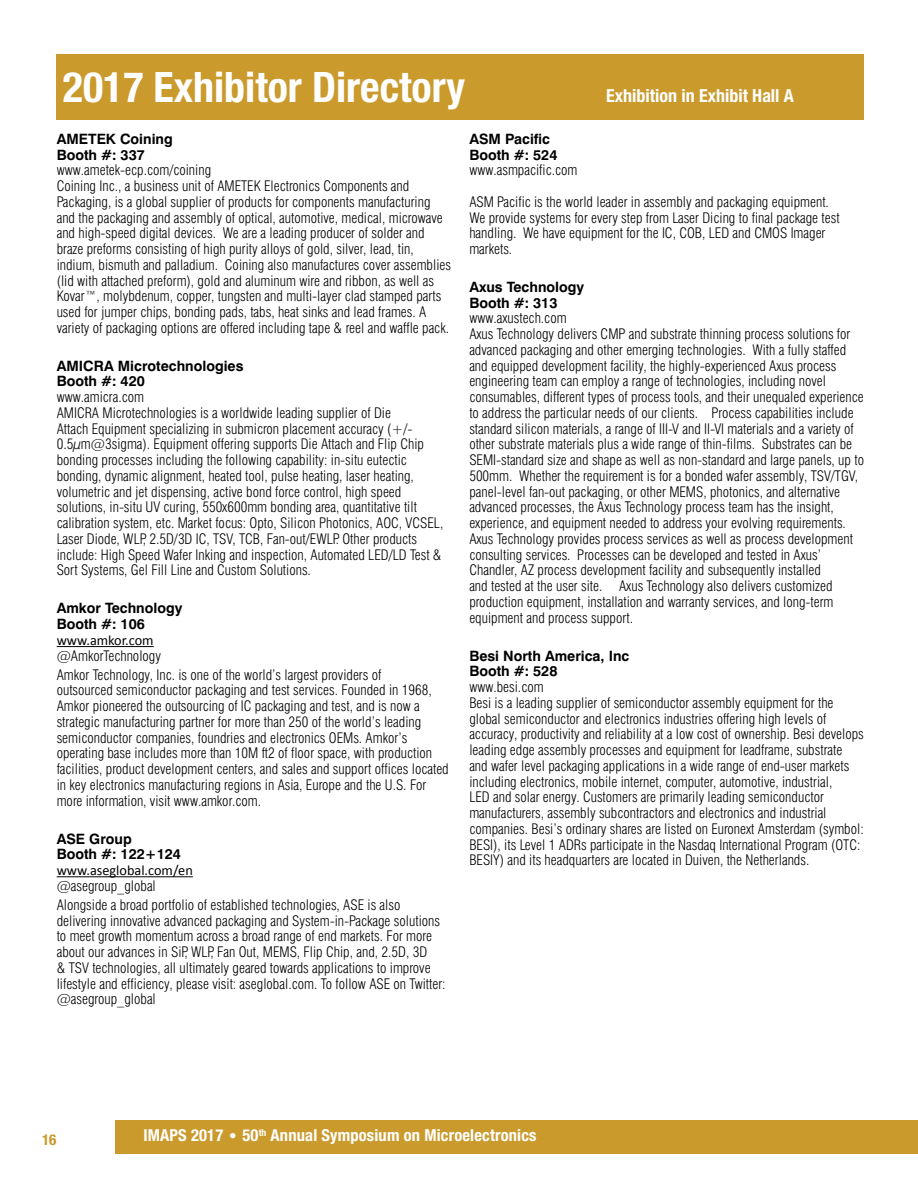
<style>
.page{position:relative;width:918px;height:1188px;background:#fff}
.page>*{position:absolute;margin:0;border:0;box-sizing:border-box;transform-origin:0 0}
.Main_Section_Head{font:700 condensed 42px "Helvetica Neue LT Std";color:#fff}
.Main_Section_Head-2{font:700 condensed 18px "Helvetica Neue LT Std";color:#fff}
.t1{font:700 condensed 16.5px "Helvetica Neue LT Std";letter-spacing:.01em;color:#fff}
.t2{font:700 condensed 15px "Helvetica Neue LT Std";color:#ca9a2c}
.exhibit_list{font:300 condensed 14.25px/15.8px "Swiss 721 BT";color:#000}
.exhibit_list-2{font:700 14.25px/15.8px "Swiss 721 BT";color:#000}
.s1{font-weight:700;font-stretch:normal}
.s2{font-family:"Calibri";font-weight:400}
.s3{font-weight:300;font-stretch:condensed}
.s4{font-size:15px}
</style>
<div class="page">
<div style="left:115px;top:1120px;width:803px;height:33px;background:#ca9a2c"></div>
<div style="left:56px;top:54px;width:808px;height:66px;background:#ca9a2c"></div>
<hr style="left:57px;top:646px;width:97px;height:1px;background:#000">
<hr style="left:57px;top:876px;width:136px;height:1px;background:#000">
<p class="Main_Section_Head" style="left:63px;top:62px;width:404px">2017 Exhibitor Directory</p>
<p class="Main_Section_Head-2" style="left:606px;top:85px;width:189px">Exhibition in Exhibit Hall A</p>
<p class="exhibit_list" style="left:57px;top:131px;width:396px"><span class="s1">AMETEK Coining<br>Booth #: 337<br></span>www.ametek-ecp.com/coining<br>Coining Inc., a business unit of AMETEK Electronics Components and Packaging, is a global supplier of products for components manufacturing and the packaging and assembly of optical, automotive, medical, microwave and high-speed digital devices. We are a leading producer of solder and braze preforms consisting of high purity alloys of gold, silver, lead, tin, indium, bismuth and palladium. Coining also manufactures cover assemblies (lid with attached preform), gold and aluminum wire and ribbon, as well as Kovar™, molybdenum, copper, tungsten and multi-layer clad stamped parts used for jumper chips, bonding pads, tabs, heat sinks and lead frames. A variety of packaging options are offered including tape &amp; reel and waffle pack.</p>
<p class="exhibit_list" style="left:57px;top:358px;width:388px"><span class="s1">AMICRA Microtechnologies<br>Booth #: 420<br></span>www.amicra.com<br>AMICRA Microtechnologies is a worldwide leading supplier of Die<br>Attach Equipment specializing in submicron placement accuracy (+/- 0.5µm@3sigma). Equipment offering supports Die Attach and Flip Chip bonding processes including the following capability: in-situ eutectic bonding, dynamic alignment, heated tool, pulse heating, laser heating, volumetric and jet dispensing, active bond force control, high speed solutions, in-situ UV curing, 550x600mm bonding area, quantitative tilt calibration system, etc. Market focus: Opto, Silicon Photonics, AOC, VCSEL, Laser Diode, WLP, 2.5D/3D IC, TSV, TCB, Fan-out/EWLP. Other products include: High Speed Wafer Inking and inspection, Automated LED/LD Test &amp; Sort Systems, Gel Fill Line and Custom Solutions.</p>
<p class="exhibit_list-2" style="left:57px;top:600px;width:127px">Amkor Technology<br>Booth #: 106 <span class="s2">www.amkor.com </span><span class="s3">@AmkorTechnology</span></p>
<p class="exhibit_list" style="left:57px;top:667px;width:394px">Amkor Technology, Inc. is one of the world’s largest providers of<br>outsourced semiconductor packaging and test services. Founded in 1968, Amkor pioneered the outsourcing of IC packaging and test, and is now a strategic manufacturing partner for more than 250 of the world’s leading semiconductor companies, foundries and electronics OEMs. Amkor’s operating base includes more than 10M ft2 of floor space, with production facilities, product development centers, and sales and support offices located in key electronics manufacturing regions in Asia, Europe and the U.S. For more information, visit www.amkor.com.</p>
<p class="exhibit_list-2" style="left:57px;top:831px;width:138px">ASE Group<br>Booth #: 122+124 <span class="s2">www.aseglobal.com/en </span><span class="s3">@asegroup_global</span></p>
<p class="exhibit_list" style="left:57px;top:897px;width:390px">Alongside a broad portfolio of established technologies, ASE is also delivering innovative advanced packaging and System-in-Package solutions to meet growth momentum across a broad range of end markets. For more about our advances in SiP, WLP, Fan Out, MEMS, Flip Chip, and, 2.5D, 3D<br>&amp; TSV technologies, all ultimately geared towards applications to improve lifestyle and efficiency, please visit: aseglobal.com. To follow ASE on Twitter: @asegroup_global</p>
<p class="exhibit_list-2" style="left:469px;top:131px;width:110px">ASM Pacific<br>Booth #: 524 <span class="s3">www.asmpacific.com</span></p>
<p class="exhibit_list" style="left:469px;top:194px;width:372px">ASM Pacific is the world leader in assembly and packaging equipment.<br>We provide systems for every step from Laser Dicing to final package test handling. We have equipment for the IC, COB, LED and CMOS Imager markets.</p>
<p class="exhibit_list" style="left:469px;top:279px;width:396px"><span class="s1">Axus Technology<br>Booth #: 313<br></span>www.axustech.com<br>Axus Technology delivers CMP and substrate thinning process solutions for advanced packaging and other emerging technologies. With a fully staffed and equipped development facility, the highly-experienced Axus process engineering team can employ a range of technologies, including novel consumables, different types of process tools, and their unequaled experience to address the particular needs of our clients. Process capabilities include standard silicon materials, a range of III-V and II-VI materials and a variety of other substrate materials plus a wide range of thin-films. Substrates can be SEMI-standard size and shape as well as non-standard and large panels, up to 500mm. Whether the requirement is for a bonded wafer assembly, TSV/TGV, panel-level fan-out packaging, or other MEMS, photonics, and alternative advanced processes, the Axus Technology process team has the insight, experience, and equipment needed to address your evolving requirements.<br>Axus Technology provides process services as well as process development consulting services. Processes can be developed and tested in Axus’ Chandler, AZ process development facility and subsequently installed<br>and tested at the user site. Axus Technology also delivers customized production equipment, installation and warranty services, and long-term equipment and process support.</p>
<p class="exhibit_list" style="left:469px;top:648px;width:396px"><span class="s1">Besi North America, Inc<br>Booth #: 528<br></span>www.besi.com<br>Besi is a leading supplier of semiconductor assembly equipment for the global semiconductor and electronics industries offering high levels of accuracy, productivity and reliability at a low cost of ownership. Besi develops leading edge assembly processes and equipment for leadframe, substrate and wafer level packaging applications in a wide range of end-user markets including electronics, mobile internet, computer, automotive, industrial,<br>LED and solar energy. Customers are primarily leading semiconductor manufacturers, assembly subcontractors and electronics and industrial companies. Besi’s ordinary shares are listed on Euronext Amsterdam (symbol:<br>BESI), its Level 1 ADRs participate in the Nasdaq International Program (OTC:<br>BESIY) and its headquarters are located in Duiven, the Netherlands.</p>
<p class="t2" style="left:42px;top:1130px;width:16px">16</p>
<p class="t1" style="left:143px;top:1125px;width:395px">IMAPS 2017 <span class="s4">•</span> 50<sup>th</sup> Annual Symposium on Microelectronics</p>
</div>
